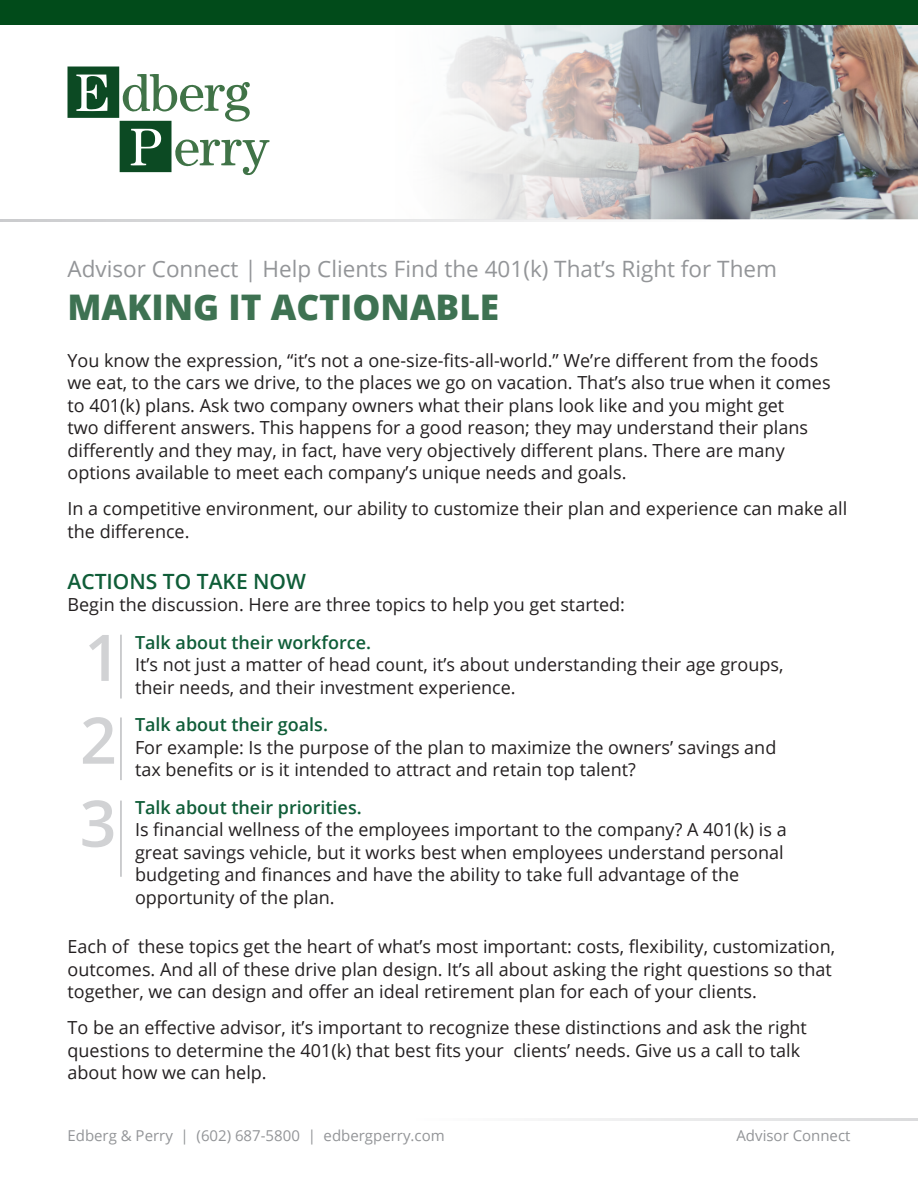
<style>
.page{position:relative;width:918px;height:1188px;background:#fff}
.page>*{position:absolute;margin:0;border:0;box-sizing:border-box;transform-origin:0 0}
.t1{font:600 64.35px "Open Sans";color:#d1d2d4}
.t2{font:800 35.25px "Open Sans";color:#3e7252}
.t3{font:22.5px "Open Sans";color:#939598}
.t4{font:600 21px "Open Sans";color:#0f5d38}
.t5{font:18px/22.5px "Open Sans";color:#231f20}
.t6{font:15px "Open Sans";color:#939598}
.s1{font-weight:600;color:#0f5d38}
</style>
<div class="page">
<img style="left:332px;top:24px;width:586px;height:195px">
<div style="left:0;top:0;width:918px;height:24px;background:#014b1a"></div>
<svg style="left:68px;top:67px;width:201px;height:108px"></svg>
<hr style="left:0;top:219px;width:728px;height:3px;background:#bcbdc0">
<hr style="left:416px;top:1118px;width:502px;height:2px;background:#bcbdc0">
<hr style="left:120px;top:635px;width:2px;height:64px;background:#bcbdc0">
<hr style="left:120px;top:717px;width:2px;height:63px;background:#bcbdc0">
<hr style="left:120px;top:801px;width:2px;height:76px;background:#bcbdc0">
<p class="t3" style="left:68px;top:253px;width:711px">Advisor Connect | Help Clients Find the 401(k) That’s Right for Them</p>
<p class="t2" style="left:68px;top:281px;width:433px">MAKING IT ACTIONABLE</p>
<p class="t5" style="left:68px;top:348px;width:765px">You know the expression, “it’s not a one-size-fits-all-world.” We’re different from the foods we eat, to the cars we drive, to the places we go on vacation. That’s also true when it comes to 401(k) plans. Ask two company owners what their plans look like and you might get<br>two different answers. This happens for a good reason; they may understand their plans differently and they may, in fact, have very objectively different plans. There are many options available to meet each company’s unique needs and goals.</p>
<p class="t5" style="left:68px;top:497px;width:781px">In a competitive environment, our ability to customize their plan and experience can make all the difference.</p>
<p class="t4" style="left:68px;top:567px;width:240px">ACTIONS TO TAKE NOW</p>
<p class="t5" style="left:68px;top:593px;width:559px">Begin the discussion. Here are three topics to help you get started:</p>
<p class="t5" style="left:135px;top:630px;width:650px"><span class="s1">Talk about their workforce.<br></span>It’s not just a matter of head count, it’s about understanding their age groups, their needs, and their investment experience.</p>
<p class="t5" style="left:135px;top:713px;width:643px"><span class="s1">Talk about their goals.<br></span>For example: Is the purpose of the plan to maximize the owners’ savings and tax benefits or is it intended to attract and retain top talent?</p>
<p class="t5" style="left:135px;top:795px;width:653px"><span class="s1">Talk about their priorities.<br></span>Is financial wellness of the employees important to the company? A 401(k) is a great savings vehicle, but it works best when employees understand personal budgeting and finances and have the ability to take full advantage of the opportunity of the plan.</p>
<p class="t5" style="left:68px;top:935px;width:769px">Each of these topics get the heart of what’s most important: costs, flexibility, customization, outcomes. And all of these drive plan design. It’s all about asking the right questions so that together, we can design and offer an ideal retirement plan for each of your clients.</p>
<p class="t5" style="left:68px;top:1016px;width:741px">To be an effective advisor, it’s important to recognize these distinctions and ask the right questions to determine the 401(k) that best fits your clients’ needs. Give us a call to talk about how we can help.</p>
<p class="t1" style="left:84px;top:613px;width:38px">1</p>
<p class="t1" style="left:80px;top:696px;width:38px">2</p>
<p class="t1" style="left:80px;top:779px;width:38px">3</p>
<p class="t6" style="left:68px;top:1125px;width:379px">Edberg &amp; Perry | (602) 687-5800 | edbergperry.com</p>
<p class="t6" style="left:736px;top:1125px;width:116px">Advisor Connect</p>
</div>
